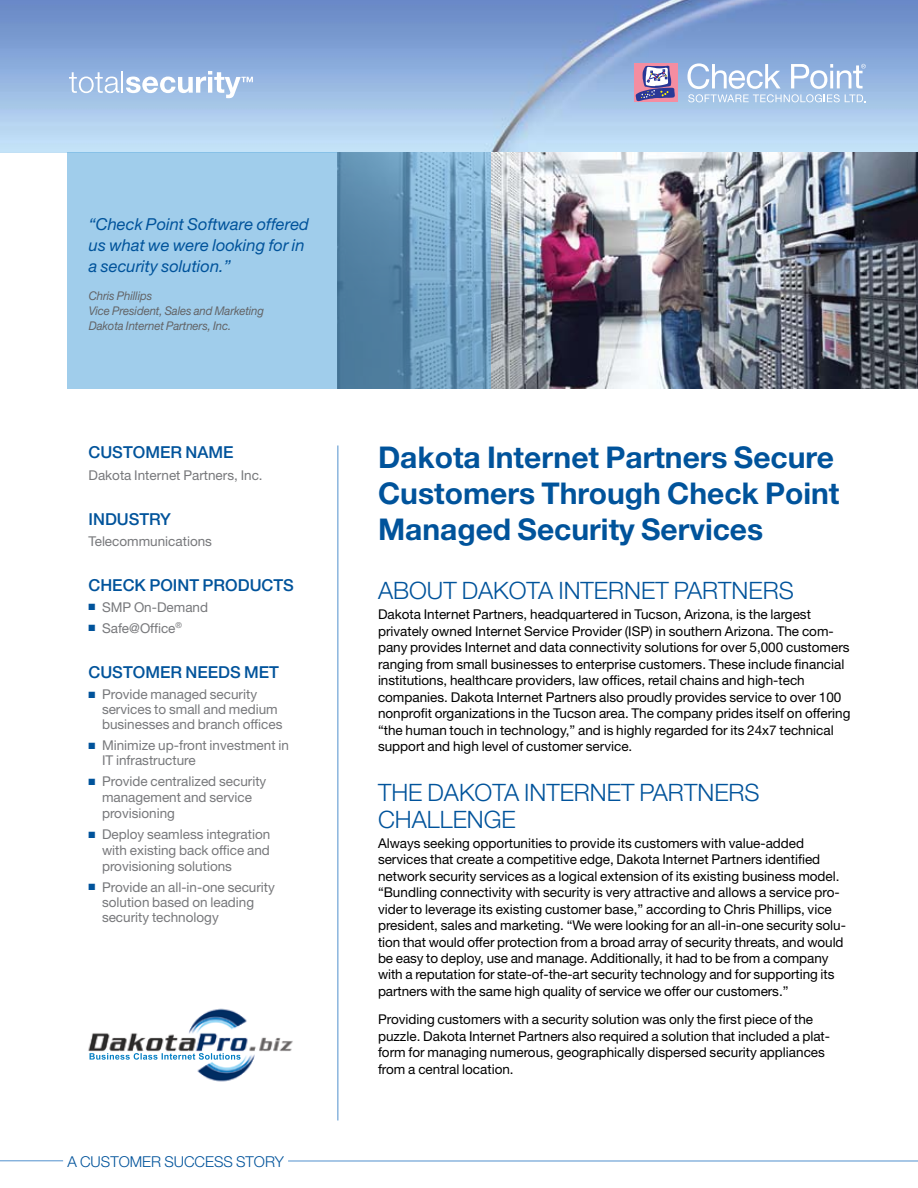
<style>
.page{position:relative;width:918px;height:1188px;background:#fff}
.page>*{position:absolute;margin:0;border:0;box-sizing:border-box;transform-origin:0 0}
.t1{font:700 30px/36px "Helvetica Neue";color:#00539b}
.t2{font:300 24px/27px "Helvetica Neue";color:#00539b}
.t3{font:italic 16.5px/21px "Helvetica Neue";color:#00539b}
.t4{font:500 16.5px "Helvetica Neue";color:#00539b}
.t5{font:300 15px "Helvetica Neue";color:#00539b}
.t6{font:13.5px/16.5px "Helvetica Neue";color:#000}
.t7{font:13.5px/15px "Helvetica Neue";color:#77787b}
.t8{font:italic 12px/15px "Helvetica Neue";letter-spacing:-.01em;color:#636467;scale:.95 1}
.s1{color:#00539b}
</style>
<div class="page">
<img style="left:0;top:0;width:918px;height:153px">
<div style="left:634px;top:64px;width:44px;height:38px;background:#f48da1"></div>
<svg style="left:635px;top:66px;width:40px;height:35px"></svg>
<svg style="left:687px;top:63px;width:179px;height:39px"></svg>
<img style="left:491px;top:153px;width:427px;height:236px">
<hr style="left:338px;top:445px;width:1px;height:675px;background:#5191cd">
<hr style="left:0;top:1160px;width:63px;height:1px;background:#5191cd">
<hr style="left:288px;top:1161px;width:630px;height:1px;background:#5191cd">
<svg style="left:68px;top:153px;width:423px;height:236px;background:#8bb9d8"></svg>
<svg style="left:69px;top:72px;width:50px;height:21px"></svg>
<hr style="left:121px;top:71px;width:2px;height:22px;background:#fff">
<svg style="left:126px;top:71px;width:127px;height:27px"></svg>
<img style="left:88px;top:1008px;width:205px;height:74px">
<img style="left:90px;top:1053px;width:134px;height:7px">
<p class="t3" style="left:89px;top:213px;width:222px">“Check Point Software offered us what we were looking for in a security solution.”</p>
<p class="t8" style="left:89px;top:288px;width:186px">Chris Phillips<br>Vice President, Sales and Marketing<br>Dakota Internet Partners, Inc.</p>
<p class="t4" style="left:88px;top:443px;width:146px">CUSTOMER NAME</p>
<p class="t7" style="left:88px;top:467px;width:176px">Dakota Internet Partners, Inc.</p>
<p class="t4" style="left:88px;top:509px;width:84px">INDUSTRY</p>
<p class="t7" style="left:88px;top:533px;width:125px">Telecommunications</p>
<p class="t4" style="left:88px;top:575px;width:207px">CHECK POINT PRODUCTS</p>
<p class="t7" style="left:88px;top:599px;width:121px"><span class="s1">■</span> SMP On-Demand</p>
<p class="t7" style="left:88px;top:620px;width:95px"><span class="s1">■</span> Safe@Office<sup>®</sup></p>
<p class="t4" style="left:88px;top:662px;width:192px">CUSTOMER NEEDS MET</p>
<p class="t7" style="left:102px;top:687px;width:182px;text-indent:-14px"><span class="s1">■</span> Provide managed security services to small and medium businesses and branch offices</p>
<p class="t7" style="left:102px;top:738px;width:188px;text-indent:-14px"><span class="s1">■</span> Minimize up-front investment in<br>IT infrastructure</p>
<p class="t7" style="left:102px;top:774px;width:166px;line-height:15.8px;text-indent:-14px"><span class="s1">■</span> Provide centralized security management and service provisioning</p>
<p class="t7" style="left:102px;top:826px;width:170px;line-height:15.8px;text-align:justify;text-indent:-14px"><span class="s1">■</span> Deploy seamless integration with existing back office and provisioning solutions</p>
<p class="t7" style="left:102px;top:879px;width:174px;text-indent:-14px"><span class="s1">■</span> Provide an all-in-one security solution based on leading security technology</p>
<p class="t5" style="left:68px;top:1152px;width:218px">A CUSTOMER SUCCESS STORY</p>
<h1 class="t1" style="left:378px;top:439px;width:463px">Dakota Internet Partners Secure<br>Customers Through Check Point<br>Managed Security Services</h1>
<h2 class="t2" style="left:378px;top:577px;width:48px">ABOUT</h2>
<h2 class="t2" style="left:462px;top:577px;width:334px">DAKOTA INTERNET PARTNERS</h2>
<p class="t6" style="left:378px;top:606px;width:474px">Dakota Internet Partners, headquartered in Tucson, Arizona, is the largest privately owned Internet Service Provider (ISP) in southern Arizona. The com&shy;pany provides Internet and data connectivity solutions for over 5,000 customers ranging from small businesses to enterprise customers. These include financial institutions, healthcare providers, law offices, retail chains and high-tech companies. Dakota Internet Partners also proudly provides service to over 100 nonprofit organizations in the Tucson area. The company prides itself on offering “the human touch in technology,” and is highly regarded for its 24x7 technical support and high level of customer service.</p>
<h2 class="t2" style="left:378px;top:778px;width:383px">THE DAKOTA INTERNET PARTNERS<br>CHALLEN GE</h2>
<p class="t6" style="left:378px;top:834px;width:469px">Always seeking opportunities to provide its customers with value-added services that create a competitive edge, Dakota Internet Partners identified network security services as a logical extension of its existing business model. “Bundling connectivity with security is very attractive and allows a service pro&shy;vider to leverage its existing customer base,” according to Chris Phillips, vice president, sales and marketing. “We were looking for an all-in-one security solu&shy;tion that would offer protection from a broad array of security threats, and would be easy to deploy, use and manage. Additionally, it had to be from a company with a reputation for state-of-the-art security technology and for supporting its partners with the same high quality of service we offer our customers.”</p>
<p class="t6" style="left:378px;top:1011px;width:454px">Providing customers with a security solution was only the first piece of the puzzle. Dakota Internet Partners also required a solution that included a plat&shy;form for managing numerous, geographically dispersed security appliances from a central location.</p>
</div>
